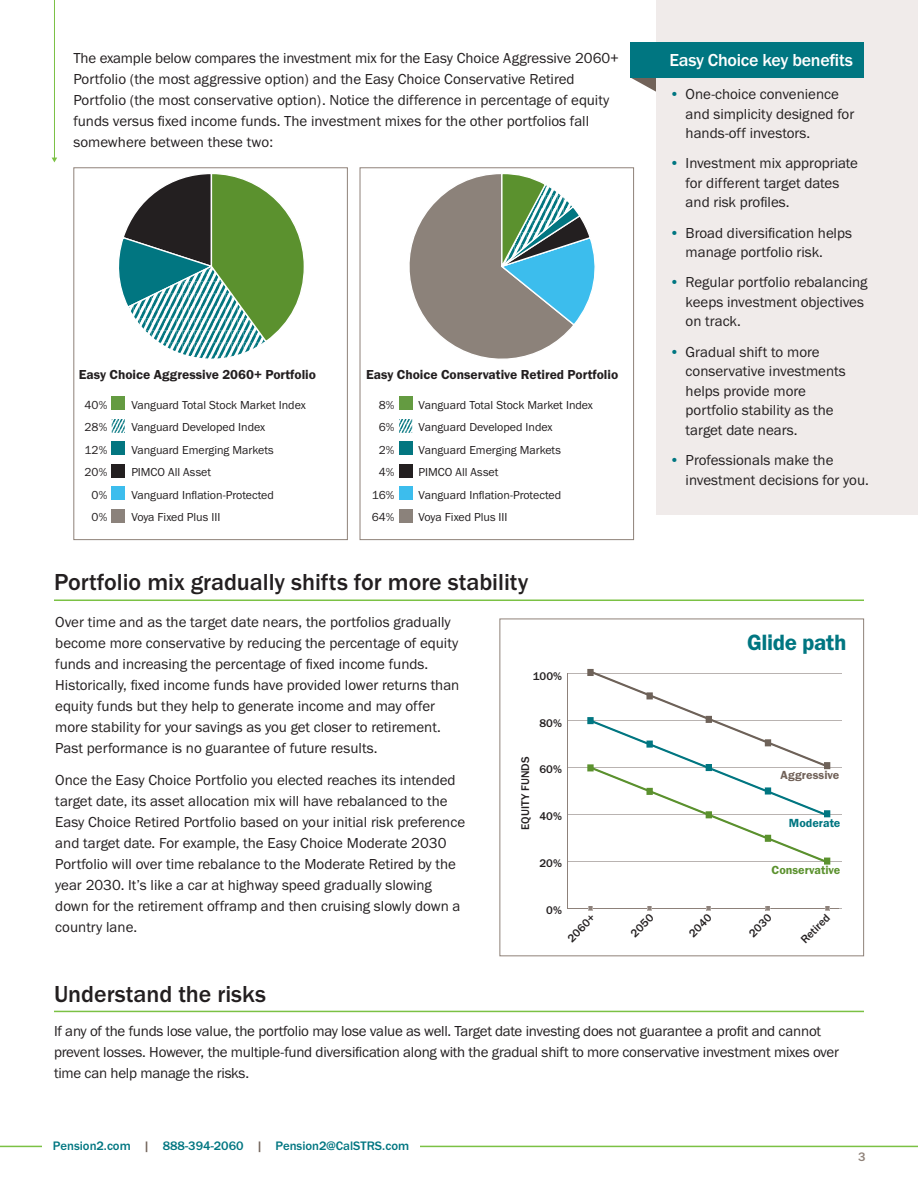
<style>
.page{position:relative;width:918px;height:1188px;background:#fff}
.page>*{position:absolute;margin:0;border:0;box-sizing:border-box;transform-origin:0 0}
.new_subhead{font:500 24px "Franklin Gothic URW";color:#231f20}
.Subhead{font:22.95px "Franklin Gothic URW Dem";letter-spacing:-.015em;color:#007681}
.Subhead_copy{font:500 18px "Franklin Gothic URW";letter-spacing:-.015em;color:#fff}
.Main_Text{font:15px/21px "Franklin Gothic URW Boo";color:#231f20}
.bullet_text{font:15px/19.5px "Franklin Gothic URW Boo";color:#231f20}
.t1{font:13.5px "Franklin Gothic URW Dem";color:#231f20}
.t2{font:500 12.75px "Franklin Gothic URW";color:#007681}
.t3{font:500 12.75px "Franklin Gothic URW";color:#8f8279}
.t4{font:12.15px "Franklin Gothic URW Dem";color:#5b912e}
.t5{font:12.15px "Franklin Gothic URW Dem";color:#716259}
.t6{font:12.15px "Franklin Gothic URW Dem";color:#007681}
.t7{font:12px "Franklin Gothic URW Boo";color:#231f20}
.t8{font:500 11.55px "Franklin Gothic";color:#231f20}
.s1{color:#007681}
.s2{color:#716259}
</style>
<div class="page">
<hr style="left:567px;top:908px;width:275px;height:1px;background:#b9b3b1">
<hr style="left:567px;top:861px;width:275px;height:1px;background:#b9b3b1">
<hr style="left:567px;top:814px;width:275px;height:1px;background:#b9b3b1">
<hr style="left:567px;top:767px;width:275px;height:1px;background:#b9b3b1">
<hr style="left:567px;top:720px;width:275px;height:1px;background:#b9b3b1">
<hr style="left:567px;top:673px;width:275px;height:1px;background:#b9b3b1">
<hr style="left:567px;top:908px;width:272px;height:1px;background:#8d817a">
<hr style="left:567px;top:673px;width:1px;height:235px;background:#8d817a">
<svg style="left:588px;top:906px;width:5px;height:5px"></svg>
<svg style="left:647px;top:906px;width:5px;height:5px"></svg>
<svg style="left:707px;top:906px;width:4px;height:5px"></svg>
<svg style="left:766px;top:906px;width:4px;height:5px"></svg>
<svg style="left:825px;top:906px;width:4px;height:5px"></svg>
<svg style="left:587px;top:669px;width:243px;height:196px"></svg>
<div style="left:500px;top:619px;width:364px;height:337px;border:1px solid #8f8279"></div>
<div style="left:73px;top:167px;width:275px;height:373px;border:1px solid #8f8279"></div>
<div style="left:360px;top:167px;width:274px;height:373px;border:1px solid #8f8279"></div>
<svg style="left:631px;top:77px;width:26px;height:17px"></svg>
<div style="left:657px;top:0;width:261px;height:514px;background:#f0ebea"></div>
<hr style="left:54px;top:600px;width:810px;height:1px;background:#7bc144">
<hr style="left:54px;top:0;width:1px;height:161px;background:#7bc144">
<svg style="left:52px;top:158px;width:5px;height:4px"></svg>
<div style="left:631px;top:42px;width:233px;height:35px;background:#007681"></div>
<hr style="left:0;top:1146px;width:918px;height:1px;background:#7bc144">
<div style="left:42px;top:1142px;width:378px;height:27px;background:#fff"></div>
<hr style="left:54px;top:1011px;width:810px;height:1px;background:#7bc144">
<svg style="left:119px;top:174px;width:185px;height:185px"></svg>
<svg style="left:409px;top:174px;width:186px;height:185px"></svg>
<div style="left:112px;top:396px;width:13px;height:14px;background:#649b41"></div>
<div style="left:112px;top:441px;width:13px;height:14px;background:#037680"></div>
<div style="left:112px;top:464px;width:13px;height:14px;background:#231f20"></div>
<div style="left:112px;top:486px;width:13px;height:14px;background:#3cbded"></div>
<div style="left:112px;top:509px;width:13px;height:14px;background:#8b827b"></div>
<div style="left:399px;top:396px;width:13px;height:14px;background:#649b41"></div>
<div style="left:399px;top:441px;width:13px;height:14px;background:#037680"></div>
<div style="left:399px;top:464px;width:13px;height:14px;background:#231f20"></div>
<div style="left:399px;top:486px;width:13px;height:14px;background:#3cbded"></div>
<div style="left:399px;top:509px;width:13px;height:14px;background:#8b827b"></div>
<svg style="left:112px;top:419px;width:13px;height:14px"></svg>
<svg style="left:399px;top:419px;width:14px;height:14px"></svg>
<p class="Main_Text" style="left:73px;top:47px;width:547px">The example below compares the investment mix for the Easy Choice Aggressive 2060+ Portfolio (the most aggressive option) and the Easy Choice Conservative Retired Portfolio (the most conservative option). Notice the difference in percentage of equity funds versus fixed income funds. The investment mixes for the other portfolios fall somewhere between these two:</p>
<p class="t1" style="left:79px;top:367px;width:239px">Easy Choice Aggressive 2060+ Portfolio</p>
<p class="t7" style="left:85px;top:397px;width:24px">40%</p>
<p class="t7" style="left:131px;top:397px;width:176px">Vanguard Total Stock Market Index</p>
<p class="t7" style="left:85px;top:420px;width:24px">28%</p>
<p class="t7" style="left:131px;top:420px;width:136px">Vanguard Developed Index</p>
<p class="t7" style="left:85px;top:442px;width:24px">12%</p>
<p class="t7" style="left:131px;top:442px;width:144px">Vanguard Emerging Markets</p>
<p class="t7" style="left:85px;top:465px;width:24px">20%</p>
<p class="t7" style="left:131px;top:465px;width:81px">PIMCO All Asset</p>
<p class="t7" style="left:92px;top:487px;width:17px">0%</p>
<p class="t7" style="left:131px;top:487px;width:144px">Vanguard Inflation-Protected</p>
<p class="t7" style="left:92px;top:510px;width:17px">0%</p>
<p class="t7" style="left:131px;top:510px;width:91px">Voya Fixed Plus III</p>
<p class="t1" style="left:366px;top:367px;width:254px">Easy Choice Conservative Retired Portfolio</p>
<p class="t7" style="left:379px;top:397px;width:17px">8%</p>
<p class="t7" style="left:419px;top:397px;width:176px">Vanguard Total Stock Market Index</p>
<p class="t7" style="left:379px;top:420px;width:17px">6%</p>
<p class="t7" style="left:419px;top:420px;width:136px">Vanguard Developed Index</p>
<p class="t7" style="left:379px;top:442px;width:17px">2%</p>
<p class="t7" style="left:419px;top:442px;width:144px">Vanguard Emerging Markets</p>
<p class="t7" style="left:379px;top:465px;width:17px">4%</p>
<p class="t7" style="left:419px;top:465px;width:81px">PIMCO All Asset</p>
<p class="t7" style="left:372px;top:487px;width:24px">16%</p>
<p class="t7" style="left:419px;top:487px;width:144px">Vanguard Inflation-Protected</p>
<p class="t7" style="left:372px;top:510px;width:24px">64%</p>
<p class="t7" style="left:419px;top:510px;width:91px">Voya Fixed Plus III</p>
<p class="new_subhead" style="left:54px;top:567px;width:476px">Portfolio mix gradually shifts for more stability</p>
<p class="Subhead_copy" style="left:669px;top:49px;width:185px">Easy Choice key benefits</p>
<p class="bullet_text" style="left:686px;top:84px;width:170px;text-indent:-16px"><span class="s1">•</span> One-choice convenience and simplicity designed for hands-off investors.</p>
<p class="bullet_text" style="left:686px;top:153px;width:174px;text-indent:-16px"><span class="s1">•</span> Investment mix appropriate for different target dates and risk profiles.</p>
<p class="bullet_text" style="left:686px;top:223px;width:168px;text-indent:-16px"><span class="s1">•</span> Broad diversification helps manage portfolio risk.</p>
<p class="bullet_text" style="left:686px;top:272px;width:184px;text-indent:-16px"><span class="s1">•</span> Regular portfolio rebalancing keeps investment objectives on track.</p>
<p class="bullet_text" style="left:686px;top:342px;width:162px;text-indent:-16px"><span class="s1">•</span> Gradual shift to more conservative investments helps provide more portfolio stability as the target date nears.</p>
<p class="bullet_text" style="left:686px;top:450px;width:185px;text-indent:-16px"><span class="s1">•</span> Professionals make the investment decisions for you.</p>
<p class="Main_Text" style="left:55px;top:611px;width:406px">Over time and as the target date nears, the portfolios gradually become more conservative by reducing the percentage of equity funds and increasing the percentage of fixed income funds.<br>Historically, fixed income funds have provided lower returns than equity funds but they help to generate income and may offer more stability for your savings as you get closer to retirement.<br>Past performance is no guarantee of future results.</p>
<p class="Main_Text" style="left:55px;top:769px;width:411px">Once the Easy Choice Portfolio you elected reaches its intended target date, its asset allocation mix will have rebalanced to the Easy Choice Retired Portfolio based on your initial risk preference and target date. For example, the Easy Choice Moderate 2030<br>Portfolio will over time rebalance to the Moderate Retired by the year 2030. It’s like a car at highway speed gradually slowing down for the retirement offramp and then cruising slowly down a country lane.</p>
<p class="t8" style="left:533px;top:669px;width:31px">100%</p>
<p class="t8" style="left:540px;top:716px;width:24px">80%</p>
<p class="t8" style="left:518px;top:830px;width:75px;rotate:-90deg">EQUITY FUNDS</p>
<p class="t8" style="left:540px;top:762px;width:24px">60%</p>
<p class="t8" style="left:540px;top:809px;width:24px">40%</p>
<p class="t8" style="left:540px;top:856px;width:24px">20%</p>
<p class="Subhead" style="left:747px;top:629px;width:101px">Glide path</p>
<p class="t5" style="left:781px;top:768px;width:60px">Aggressive</p>
<p class="t6" style="left:789px;top:815px;width:53px">Moderate</p>
<p class="t4" style="left:772px;top:862px;width:70px">Conservative</p>
<p class="t8" style="left:546px;top:903px;width:17px">0%</p>
<p class="t8" style="left:564px;top:935px;width:35px;rotate:-45deg">2060+</p>
<p class="t8" style="left:628px;top:930px;width:29px;rotate:-45deg">2050</p>
<p class="t8" style="left:686px;top:930px;width:29px;rotate:-45deg">2040</p>
<p class="t8" style="left:746px;top:930px;width:29px;rotate:-45deg">2030</p>
<p class="t8" style="left:798px;top:936px;width:37px;rotate:-45deg">Retired</p>
<p class="new_subhead" style="left:54px;top:979px;width:213px">Understand the risks</p>
<p class="Main_Text" style="left:54px;top:1020px;width:787px">If any of the funds lose value, the portfolio may lose value as well. Target date investing does not guarantee a profit and cannot prevent losses. However, the multiple-fund diversification along with the gradual shift to more conservative investment mixes over time can help manage the risks.</p>
<p class="t2" style="left:53px;top:1138px;width:358px">Pension2.com <span class="s2">|</span> 888-394-2060 <span class="s2">|</span> Pension2@CalSTRS.com</p>
<p class="t3" style="left:858px;top:1149px;width:9px">3</p>
</div>
